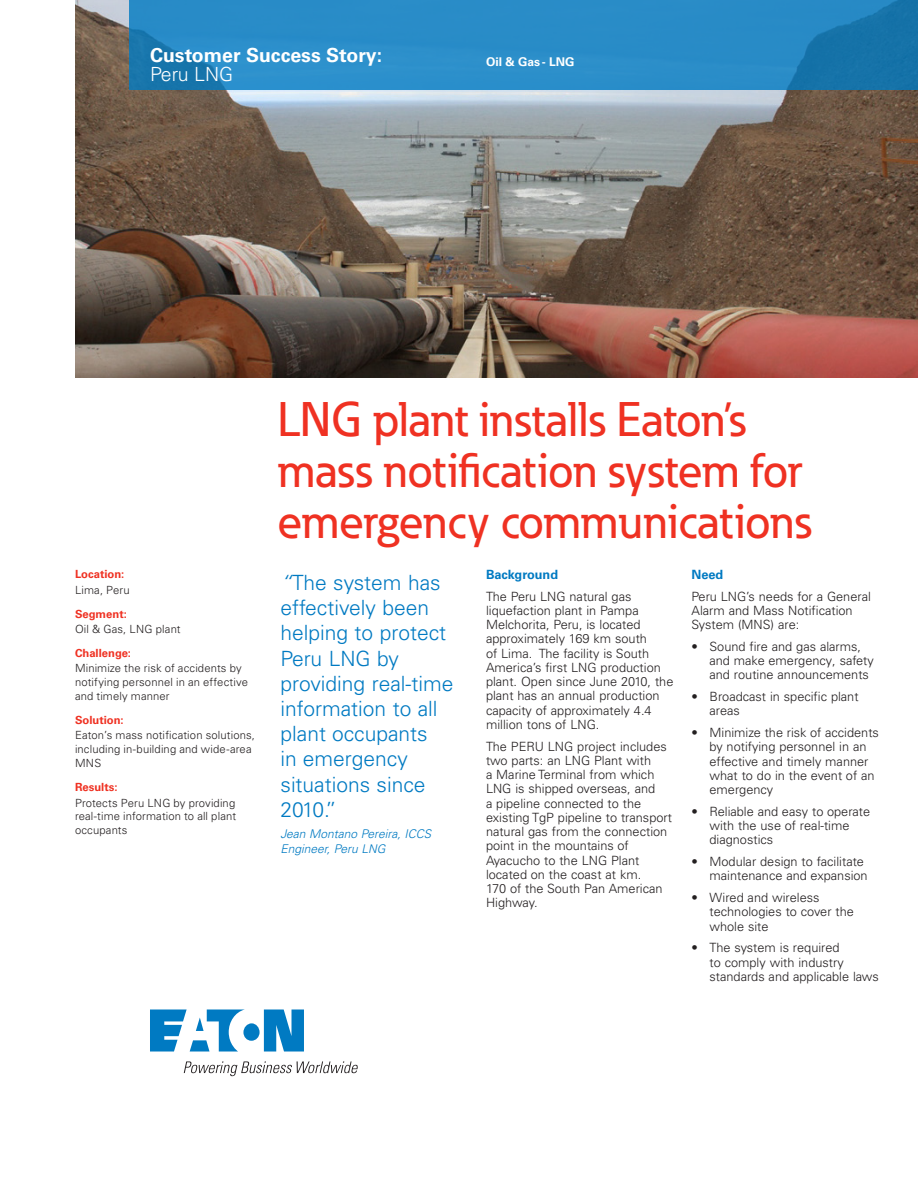
<style>
.page{position:relative;width:918px;height:1188px;background:#fff}
.page>*{position:absolute;margin:0;border:0;box-sizing:border-box;transform-origin:0 0}
._01_Headline___ADJ_C{font:500 48px/51px "Eaton";color:#ef3122}
._01_Pull_Quote___ADJ{font:300 21px/25.2px "Univers LT Pro 45";color:#007ac2}
._00_CS_Company{font:700 19.5px "Univers LT Pro 65";color:#fff}
._00_CS_Company-2{font:300 19.5px "Univers LT Pro 45";color:#fff}
._02_Body__8_5_pt{font:300 12.75px/14.2px "Univers LT Pro 45";color:#231f20}
._02_Body_Head__8_5_p{font:700 12.75px "Univers LT Pro 65";color:#007ac2}
._01_Pull_Quote_attri{font:italic 300 12px/15px "Univers LT Pro 45";color:#007ac2}
._00_Parts_Model_List{font:700 12px "Univers LT Pro 65";color:#fff}
._01_Highlight_body{font:300 11.25px/13.8px "Univers LT Pro 45";letter-spacing:.01em;color:#231f20}
._01_Highlight_headin{font:700 11.25px "Univers LT Pro 65";color:#ef3122}
.s1{font-style:italic}
</style>
<div class="page">
<img style="left:75px;top:0;width:843px;height:378px">
<svg style="left:129px;top:0;width:789px;height:90px;background:#2688c3"></svg>
<svg style="left:150px;top:1010px;width:154px;height:42px"></svg>
<svg style="left:184px;top:1061px;width:174px;height:15px"></svg>
<p class="_00_CS_Company" style="left:150px;top:43px;width:234px">Customer Success Story:</p>
<p class="_00_CS_Company-2" style="left:150px;top:62px;width:85px">Peru LNG</p>
<p class="_00_Parts_Model_List" style="left:486px;top:55px;width:90px">Oil &amp; Gas - LNG</p>
<p class="_01_Highlight_headin" style="left:75px;top:568px;width:51px">Location:</p>
<p class="_01_Highlight_body" style="left:75px;top:583px;width:56px">Lima, Peru</p>
<p class="_01_Highlight_headin" style="left:75px;top:607px;width:53px">Segment:</p>
<p class="_01_Highlight_body" style="left:75px;top:622px;width:107px">Oil &amp; Gas, LNG plant</p>
<p class="_01_Highlight_headin" style="left:75px;top:646px;width:58px">Challenge:</p>
<p class="_01_Highlight_body" style="left:75px;top:661px;width:174px">Minimize the risk of accidents by notifying personnel in an effective and timely manner</p>
<p class="_01_Highlight_headin" style="left:75px;top:713px;width:50px">Solution:</p>
<p class="_01_Highlight_body" style="left:75px;top:729px;width:182px">Eaton’s mass notification solutions, including in-building and wide-area<br>MNS</p>
<p class="_01_Highlight_headin" style="left:75px;top:781px;width:44px">Results:</p>
<p class="_01_Highlight_body" style="left:75px;top:796px;width:163px;text-align:justify">Protects Peru LNG by providing real-time information to all plant occupants</p>
<p class="_01_Headline___ADJ_C" style="left:278px;top:393px;width:535px">LNG plant installs Eaton’s mass notification system for emergency communications</p>
<p class="_01_Pull_Quote___ADJ" style="left:280px;top:570px;width:174px"><span class="s1">“</span>The system has effectively been helping to protect<br>Peru LNG by providing real-time information to all plant occupants<br>in emergency situations since<br>2010.”</p>
<p class="_01_Pull_Quote_attri" style="left:280px;top:826px;width:152px">Jean Montano Pereira, ICCS<br>Engineer, Peru LNG</p>
<p class="_02_Body_Head__8_5_p" style="left:486px;top:567px;width:74px">Background</p>
<p class="_02_Body__8_5_pt" style="left:486px;top:589px;width:189px">The Peru LNG natural gas liquefaction plant in Pampa<br>Melchorita, Peru, is located approximately 169 km south<br>of Lima. The facility is South<br>America’s first LNG production plant. Open since June 2010, the plant has an annual production capacity of approximately 4.4 million tons of LNG.</p>
<p class="_02_Body__8_5_pt" style="left:486px;top:739px;width:188px">The PERU LNG project includes two parts: an LNG Plant with<br>a Marine Terminal from which<br>LNG is shipped overseas, and<br>a pipeline connected to the existing TgP pipeline to transport natural gas from the connection point in the mountains of<br>Ayacucho to the LNG Plant located on the coast at km.<br>170 of the South Pan American<br>Highway.</p>
<p class="_02_Body_Head__8_5_p" style="left:692px;top:567px;width:33px">Need</p>
<p class="_02_Body__8_5_pt" style="left:692px;top:589px;width:181px">Peru LNG’s needs for a General<br>Alarm and Mass Notification<br>System (MNS) are:</p>
<p class="_02_Body__8_5_pt" style="left:710px;top:639px;width:166px;text-indent:-18px">• Sound fire and gas alarms, and make emergency, safety and routine announcements</p>
<p class="_02_Body__8_5_pt" style="left:710px;top:690px;width:151px;text-indent:-18px">• Broadcast in specific plant areas</p>
<p class="_02_Body__8_5_pt" style="left:710px;top:726px;width:171px;text-indent:-18px">• Minimize the risk of accidents by notifying personnel in an effective and timely manner what to do in the event of an emergency</p>
<p class="_02_Body__8_5_pt" style="left:710px;top:804px;width:162px;text-indent:-18px">• Reliable and easy to operate with the use of real-time diagnostics</p>
<p class="_02_Body__8_5_pt" style="left:692px;top:855px;width:178px;text-align:right">• Modular design to facilitate maintenance and expansion</p>
<p class="_02_Body__8_5_pt" style="left:710px;top:891px;width:146px;text-indent:-18px">• Wired and wireless technologies to cover the whole site</p>
<p class="_02_Body__8_5_pt" style="left:710px;top:941px;width:171px;text-indent:-18px">• The system is required<br>to comply with industry standards and applicable laws</p>
</div>
